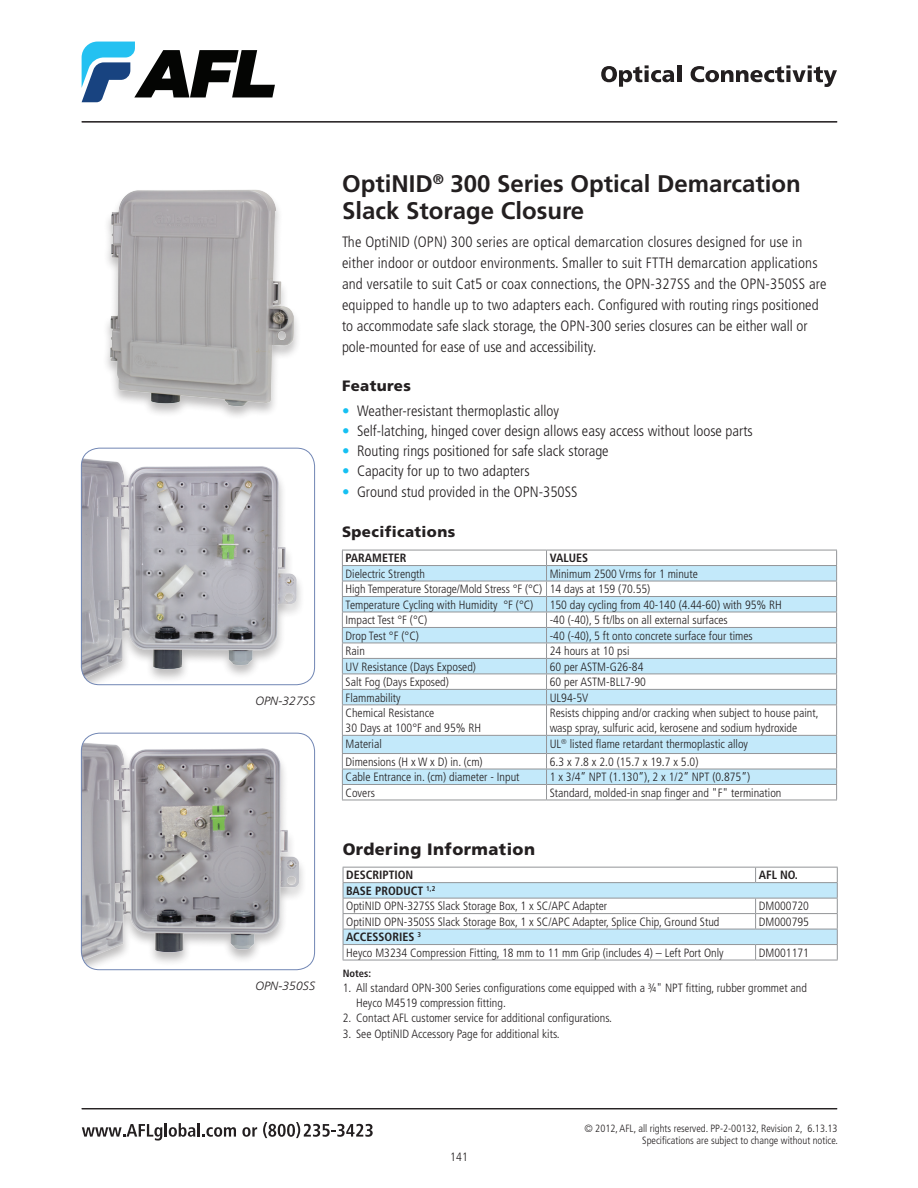
<style>
.page{position:relative;width:918px;height:1188px;background:#fff}
.page>*{position:absolute;margin:0;border:0;box-sizing:border-box;transform-origin:0 0}
.t1{font:700 24px/27px "Frutiger LT Std";color:#231f20}
.t2{font:900 16.5px "Frutiger LT Std";letter-spacing:.025em;color:#231f20}
.t3{font:300 condensed 15px/21px "Frutiger LT Std";color:#231f20}
.t4{font:900 15px "Frutiger LT Std";letter-spacing:.025em;color:#231f20}
.t5{font:300 condensed 12px/15.5px "Frutiger LT Std";color:#231f20}
.t6{font:700 condensed 12px "Frutiger LT Std";color:#231f20}
.t7{font:italic 300 12px "Frutiger LT Std";letter-spacing:.01em;color:#231f20}
.t8{font:300 condensed 10.5px/12px "Frutiger LT Std";color:#231f20;text-align:right}
.t9{font:700 condensed 10.5px "Frutiger LT Std";color:#231f20}
.s1{color:#15c0f2}
.s2{font-weight:700}
</style>
<div class="page">
<svg style="left:82px;top:42px;width:193px;height:60px"></svg>
<svg style="left:82px;top:1123px;width:154px;height:18px"></svg>
<svg style="left:242px;top:1127px;width:15px;height:10px"></svg>
<svg style="left:263px;top:1122px;width:110px;height:16px"></svg>
<hr style="left:82px;top:121px;width:755px;height:1px;background:#231f20">
<hr style="left:82px;top:1108px;width:755px;height:1px;background:#231f20">
<svg style="left:601px;top:65px;width:73px;height:22px"></svg>
<hr style="left:677px;top:65px;width:4px;height:17px;background:#231f20">
<svg style="left:691px;top:65px;width:146px;height:22px"></svg>
<img style="left:81px;top:451px;width:234px;height:234px">
<div style="left:81px;top:448px;width:234px;height:237px;border:1px solid #7186b4;border-radius:18px"></div>
<img style="left:81px;top:736px;width:234px;height:234px">
<div style="left:81px;top:733px;width:234px;height:237px;border:1px solid #7186b4;border-radius:18px"></div>
<img style="left:106px;top:189px;width:192px;height:226px">
<svg style="left:342px;top:550px;width:495px;height:250px"></svg>
<hr style="left:342px;top:800px;width:205px;height:1px;background:#939598">
<hr style="left:547px;top:800px;width:290px;height:1px;background:#939598">
<hr style="left:343px;top:867px;width:413px;height:1px;background:#939598">
<hr style="left:756px;top:867px;width:82px;height:1px;background:#939598">
<svg style="left:343px;top:868px;width:495px;height:92px"></svg>
<hr style="left:343px;top:960px;width:413px;height:1px;background:#939598">
<hr style="left:756px;top:960px;width:82px;height:1px;background:#939598">
<p class="t7" style="left:255px;top:694px;width:61px">OPN-327SS</p>
<p class="t7" style="left:255px;top:979px;width:61px">OPN-350SS</p>
<h1 class="t1" style="left:342px;top:170px;width:460px">OptiNID<sup>®</sup> 300 Series Optical Demarcation<br>Slack Storage Closure</h1>
<p class="t3" style="left:342px;top:232px;width:486px">The OptiNID (OPN) 300 series are optical demarcation closures designed for use in either indoor or outdoor environments. Smaller to suit FTTH demarcation applications and versatile to suit Cat5 or coax connections, the OPN-327SS and the OPN-350SS are equipped to handle up to two adapters each. Configured with routing rings positioned to accommodate safe slack storage, the OPN-300 series closures can be either wall or pole-mounted for ease of use and accessibility.</p>
<p class="t4" style="left:342px;top:377px;width:71px">Features</p>
<p class="t3" style="left:342px;top:400px;width:219px"><span class="s1">•</span> Weather-resistant thermoplastic alloy</p>
<p class="t3" style="left:342px;top:421px;width:412px"><span class="s1">•</span> Self-latching, hinged cover design allows easy access without loose parts</p>
<p class="t3" style="left:342px;top:441px;width:268px"><span class="s1">•</span> Routing rings positioned for safe slack storage</p>
<p class="t3" style="left:342px;top:461px;width:189px"><span class="s1">•</span> Capacity for up to two adapters</p>
<p class="t3" style="left:342px;top:481px;width:237px"><span class="s1">•</span> Ground stud provided in the OPN-350SS</p>
<p class="t4" style="left:342px;top:523px;width:115px">Specifications</p>
<p class="t6" style="left:346px;top:551px;width:62px">PARAMETER</p>
<p class="t6" style="left:550px;top:551px;width:40px">VALUES</p>
<p class="t5" style="left:346px;top:566px;width:81px">Dielectric Strength</p>
<p class="t5" style="left:346px;top:566px;width:354px;text-indent:204px">Minimum 2500 Vrms for 1 minute<br>High Temperature Storage/Mold Stress °F (°C) 14 days at 159 (70.55)<br>Temperature Cycling with Humidity °F (°C)</p>
<p class="t5" style="left:550px;top:597px;width:234px">150 day cycling from 40-140 (4.44-60) with 95% RH</p>
<p class="t5" style="left:346px;top:613px;width:83px">Impact Test °F (°C)</p>
<p class="t5" style="left:550px;top:613px;width:180px">-40 (-40), 5 ft/lbs on all external surfaces</p>
<p class="t5" style="left:346px;top:628px;width:75px">Drop Test °F (°C)</p>
<p class="t5" style="left:550px;top:628px;width:204px">-40 (-40), 5 ft onto concrete surface four times</p>
<p class="t5" style="left:346px;top:643px;width:21px">Rain</p>
<p class="t5" style="left:550px;top:643px;width:81px">24 hours at 10 psi</p>
<p class="t5" style="left:346px;top:659px;width:132px">UV Resistance (Days Exposed)</p>
<p class="t5" style="left:550px;top:659px;width:95px">60 per ASTM-G26-84</p>
<p class="t5" style="left:346px;top:674px;width:105px">Salt Fog (Days Exposed)</p>
<p class="t5" style="left:550px;top:674px;width:98px">60 per ASTM-BLL7-90</p>
<p class="t5" style="left:346px;top:690px;width:57px">Flammability</p>
<p class="t5" style="left:550px;top:690px;width:40px">UL94-5V</p>
<p class="t5" style="left:346px;top:706px;width:137px;line-height:15px">Chemical Resistance<br>30 Days at 100°F and 95% RH</p>
<p class="t5" style="left:550px;top:706px;width:270px;line-height:15px">Resists chipping and/or cracking when subject to house paint, wasp spray, sulfuric acid, kerosene and sodium hydroxide</p>
<p class="t5" style="left:346px;top:736px;width:38px">Material</p>
<p class="t5" style="left:550px;top:736px;width:200px">UL<sup>®</sup> listed flame retardant thermoplastic alloy</p>
<p class="t5" style="left:346px;top:754px;width:139px">Dimensions (H x W x D) in. (cm)</p>
<p class="t5" style="left:550px;top:754px;width:150px">6.3 x 7.8 x 2.0 (15.7 x 19.7 x 5.0)</p>
<p class="t5" style="left:346px;top:770px;width:175px">Cable Entrance in. (cm) diameter - Input</p>
<p class="t5" style="left:550px;top:770px;width:202px">1 x 3/4” NPT (1.130”), 2 x 1/2” NPT (0.875”)</p>
<p class="t5" style="left:346px;top:785px;width:31px">Covers</p>
<p class="t5" style="left:550px;top:785px;width:233px">Standard, molded-in snap finger and "F" termination</p>
<h2 class="t2" style="left:343px;top:839px;width:194px">Ordering Information</h2>
<p class="t6" style="left:346px;top:868px;width:69px">DESCRIPTION</p>
<p class="t6" style="left:759px;top:868px;width:41px">AFL NO.</p>
<p class="t5" style="left:346px;top:883px;width:262px"><span class="s2">BASE PRODUCT</span> <sup>1,2<br></sup>OptiNID OPN-327SS Slack Storage Box, 1 x SC/APC Adapter</p>
<p class="t5" style="left:759px;top:899px;width:52px">DM000720</p>
<p class="t5" style="left:346px;top:914px;width:375px">OptiNID OPN-350SS Slack Storage Box, 1 x SC/APC Adapter, Splice Chip, Ground Stud</p>
<p class="t5" style="left:759px;top:914px;width:52px">DM000795</p>
<p class="t5" style="left:346px;top:930px;width:379px"><span class="s2">ACCESSORIES</span> <sup>3<br></sup>Heyco M3234 Compression Fitting, 18 mm to 11 mm Grip (includes 4) – Left Port Only</p>
<p class="t5" style="left:759px;top:945px;width:52px">DM001171</p>
<p class="t9" style="left:343px;top:967px;width:30px">Notes:</p>
<p class="t5" style="left:356px;top:980px;width:452px;line-height:15px;text-indent:-14px">1. All standard OPN-300 Series configurations come equipped with a ¾" NPT fitting, rubber grommet and<br>Heyco M4519 compression fitting.</p>
<p class="t5" style="left:343px;top:1010px;width:271px">2. Contact AFL customer service for additional configurations.</p>
<p class="t5" style="left:343px;top:1026px;width:219px">3. See OptiNID Accessory Page for additional kits.</p>
<p class="t5" style="left:450px;top:1149px;width:19px">141</p>
<p class="t8" style="left:584px;top:1122px;width:255px">© 2012, AFL, all rights reserved. PP-2-00132, Revision 2, 6.13.13<br>Specifications are subject to change without notice.</p>
</div>
